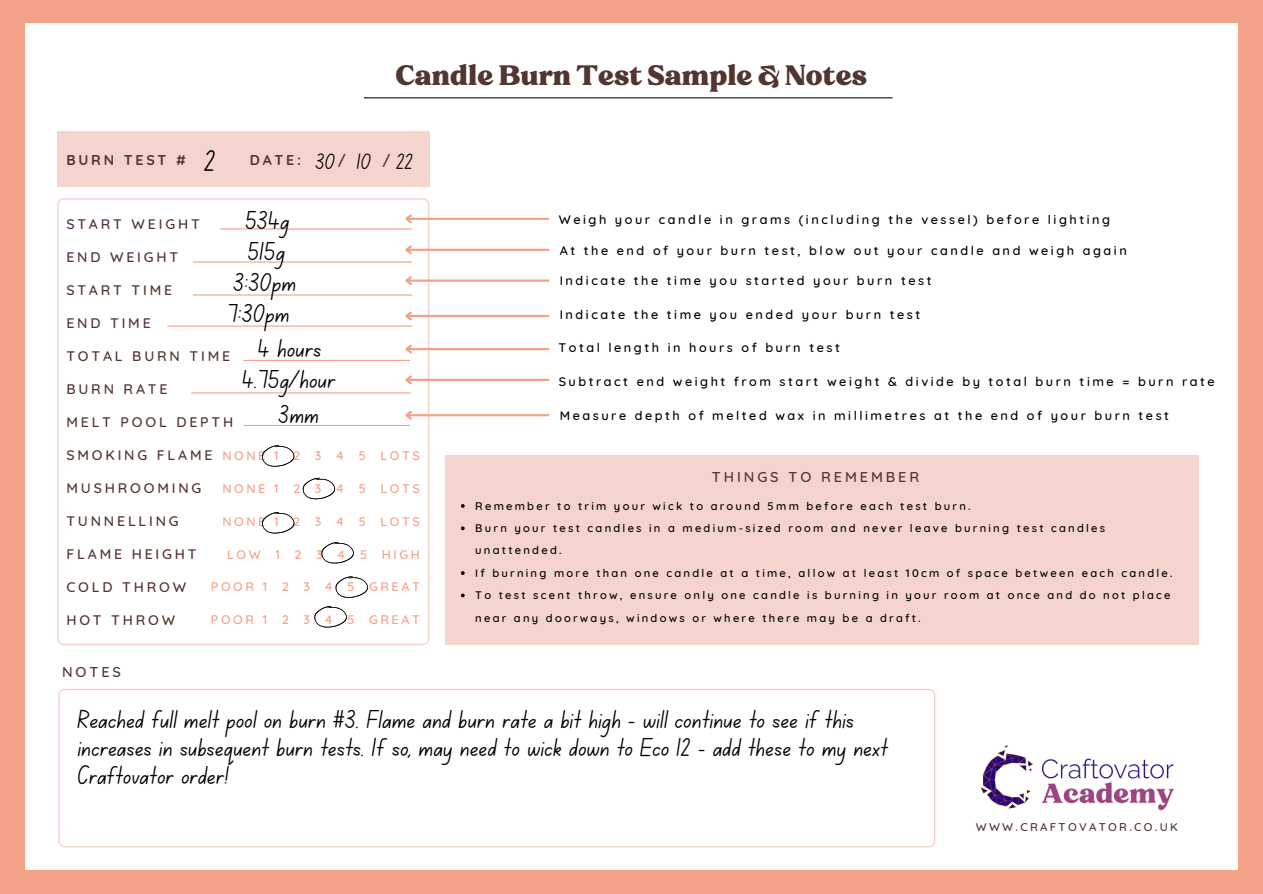
<style>
.page{position:relative;width:1263px;height:894px;background:#fff}
.page>*{position:absolute;margin:0;border:0;box-sizing:border-box;transform-origin:0 0}
.t1{font:800 35.1px "Notulen Serif Display";color:#503530}
.t2{font:30.45px "Canva School Font";color:#000}
.t3{font:26.1px/30.8px "Canva School Font";color:#000;text-align:center}
.t4{font:22.5px "Canva School Font";color:#000}
.t5{font:500 14.55px "Quicksand";letter-spacing:.2em;color:#503530}
.t6{font:500 14.1px "Quicksand";letter-spacing:.2em;color:#503530}
.t7{font:700 14.1px "Quicksand";letter-spacing:.2em;color:#503530}
.t8{font:500 12.75px "Quicksand";letter-spacing:.2em;color:#000}
.t9{font:500 12.75px "Quicksand";letter-spacing:.2em;color:#f3a289}
.t10{font:500 12.75px "Quicksand";letter-spacing:1.15em;color:#f3a289}
.t11{font:500 11.55px "Quicksand";letter-spacing:.2em;color:#503530}
.t12{font:500 11.25px/22.4px "Quicksand";letter-spacing:.2em;color:#000}
</style>
<div class="page">
<div style="left:0;top:0;width:1263px;height:893px;background:#f3a289"></div>
<div style="left:25px;top:23px;width:1212px;height:846px;background:#fff"></div>
<svg style="left:364px;top:97px;width:529px;height:1px"></svg>
<div style="left:58px;top:132px;width:372px;height:55px;background:#f6d4ce"></div>
<svg style="left:57px;top:198px;width:372px;height:447px"></svg>
<hr style="left:220px;top:228px;width:192px;height:1px;background:#f3a289">
<hr style="left:193px;top:294px;width:219px;height:1px;background:#f3a289">
<hr style="left:167px;top:325px;width:245px;height:1px;background:#f3a289">
<hr style="left:193px;top:261px;width:219px;height:1px;background:#f3a289">
<hr style="left:243px;top:360px;width:167px;height:1px;background:#f3a289">
<hr style="left:191px;top:392px;width:220px;height:1px;background:#f3a289">
<hr style="left:243px;top:425px;width:167px;height:1px;background:#f3a289">
<svg style="left:58px;top:689px;width:877px;height:158px"></svg>
<img style="left:980px;top:745px;width:194px;height:66px">
<svg style="left:262px;top:445px;width:32px;height:21px"></svg>
<svg style="left:303px;top:477px;width:32px;height:22px"></svg>
<svg style="left:262px;top:512px;width:32px;height:21px"></svg>
<svg style="left:321px;top:542px;width:33px;height:21px"></svg>
<svg style="left:336px;top:576px;width:32px;height:21px"></svg>
<svg style="left:314px;top:606px;width:33px;height:21px"></svg>
<hr style="left:406px;top:218px;width:143px;height:2px;background:#f3a289">
<svg style="left:403px;top:212px;width:11px;height:13px"></svg>
<hr style="left:406px;top:249px;width:143px;height:2px;background:#f3a289">
<svg style="left:403px;top:243px;width:11px;height:13px"></svg>
<hr style="left:406px;top:279px;width:143px;height:3px;background:#f3a289">
<svg style="left:403px;top:274px;width:11px;height:13px"></svg>
<hr style="left:406px;top:315px;width:143px;height:2px;background:#f3a289">
<svg style="left:403px;top:309px;width:11px;height:13px"></svg>
<hr style="left:406px;top:348px;width:143px;height:2px;background:#f3a289">
<svg style="left:403px;top:342px;width:11px;height:13px"></svg>
<hr style="left:406px;top:378px;width:143px;height:3px;background:#f3a289">
<svg style="left:403px;top:373px;width:11px;height:13px"></svg>
<hr style="left:406px;top:414px;width:143px;height:2px;background:#f3a289">
<svg style="left:403px;top:408px;width:11px;height:13px"></svg>
<div style="left:445px;top:455px;width:754px;height:189px;background:#f6d4ce"></div>
<svg style="left:461px;top:504px;width:4px;height:3px"></svg>
<svg style="left:461px;top:526px;width:4px;height:4px"></svg>
<svg style="left:461px;top:571px;width:4px;height:3px"></svg>
<svg style="left:461px;top:593px;width:4px;height:4px"></svg>
<h1 class="t1" style="left:395px;top:57px;width:473px">CandleBurnTest Sample&amp;Notes</h1>
<h2 class="t2" style="left:204px;top:147px;width:13px">2</h2>
<h3 class="t4" style="left:315px;top:152px;width:99px">30 10 22</h3>
<p class="t7" style="left:66px;top:151px;width:121px">BURN TEST #</p>
<p class="t7" style="left:250px;top:151px;width:53px">DATE:</p>
<p class="t7" style="left:338px;top:151px;width:10px">/</p>
<p class="t7" style="left:382px;top:151px;width:10px">/</p>
<h3 class="t3" style="left:228px;top:208px;width:70px">534g<br>515g<br>3:30pm<br>7:30pm</h3>
<h3 class="t3" style="left:242px;top:336px;width:95px">4 hours<br>4.75g/hour</h3>
<h3 class="t3" style="left:278px;top:402px;width:42px">3mm</h3>
<p class="t6" style="left:66px;top:215px;width:135px">START WEIGHT</p>
<p class="t6" style="left:66px;top:248px;width:113px">END WEIGHT</p>
<p class="t6" style="left:66px;top:281px;width:107px">START TIME</p>
<p class="t6" style="left:66px;top:314px;width:86px">END TIME</p>
<p class="t6" style="left:66px;top:347px;width:165px">TOTAL BURN TIME</p>
<p class="t6" style="left:66px;top:380px;width:103px">BURN RATE</p>
<p class="t6" style="left:66px;top:413px;width:168px">MELT POOL DEPTH</p>
<p class="t6" style="left:66px;top:446px;width:148px">SMOKING FLAME</p>
<p class="t6" style="left:66px;top:478px;width:136px">MUSHROOMING</p>
<p class="t6" style="left:66px;top:511px;width:114px">TUNNELLING</p>
<p class="t6" style="left:66px;top:544px;width:132px">FLAME HEIGHT</p>
<p class="t6" style="left:66px;top:577px;width:121px">COLD THROW</p>
<p class="t6" style="left:66px;top:610px;width:110px">HOT THROW</p>
<p class="t9" style="left:222px;top:447px;width:199px">NONE 1 2 3 4 5 LOTS</p>
<p class="t9" style="left:222px;top:480px;width:199px">NONE 1 2 3 4 5 LOTS</p>
<p class="t9" style="left:222px;top:513px;width:199px">NONE 1 2 3 4 5 LOTS</p>
<p class="t10" style="left:227px;top:545px;width:194px">LOW12345HIGH</p>
<p class="t9" style="left:211px;top:578px;width:210px">POOR 1 2 3 4 5 GREAT</p>
<p class="t9" style="left:211px;top:611px;width:210px">POOR 1 2 3 4 5 GREAT</p>
<p class="t5" style="left:62px;top:662px;width:60px">NOTES</p>
<p class="t8" style="left:559px;top:211px;width:553px">Weigh your candle in grams (including the vessel) before lighting</p>
<p class="t8" style="left:560px;top:242px;width:568px">At the end of your burn test, blow out your candle and weigh again</p>
<p class="t8" style="left:560px;top:272px;width:373px">Indicate the time you started your burn test</p>
<p class="t8" style="left:560px;top:306px;width:362px">Indicate the time you ended your burn test</p>
<p class="t8" style="left:558px;top:339px;width:283px">Total length in hours of burn test</p>
<p class="t8" style="left:559px;top:373px;width:658px">Subtract end weight from start weight &amp; divide by total burn time = burn rate</p>
<p class="t8" style="left:560px;top:406px;width:611px">Measure depth of melted wax in millimetres at the end of your burn test</p>
<p class="t5" style="left:712px;top:467px;width:209px">THINGS TO REMEMBER</p>
<p class="t12" style="left:475px;top:494px;width:699px">Remember to trim your wick to around 5mm before each test burn.<br>Burn your test candles in a medium-sized room and never leave burning test candles unattended.<br>If burning more than one candle at a time, allow at least 10cm of space between each candle.<br>To test scent throw, ensure only one candle is burning in your room at once and do not place near any doorways, windows or where there may be a draft.</p>
<h3 class="t3" style="left:77px;top:708px;width:812px;line-height:28px;text-align:left">Reached full melt pool on burn #3. Flame and burn rate a bit high - will continue to see if this increases in subsequent burn tests. If so, may need to wick down to Eco 12 - add these to my next<br>Craftovator order!</h3>
<p class="t11" style="left:976px;top:819px;width:203px">WWW.CRAFTOVATOR.CO.UK</p>
</div>
